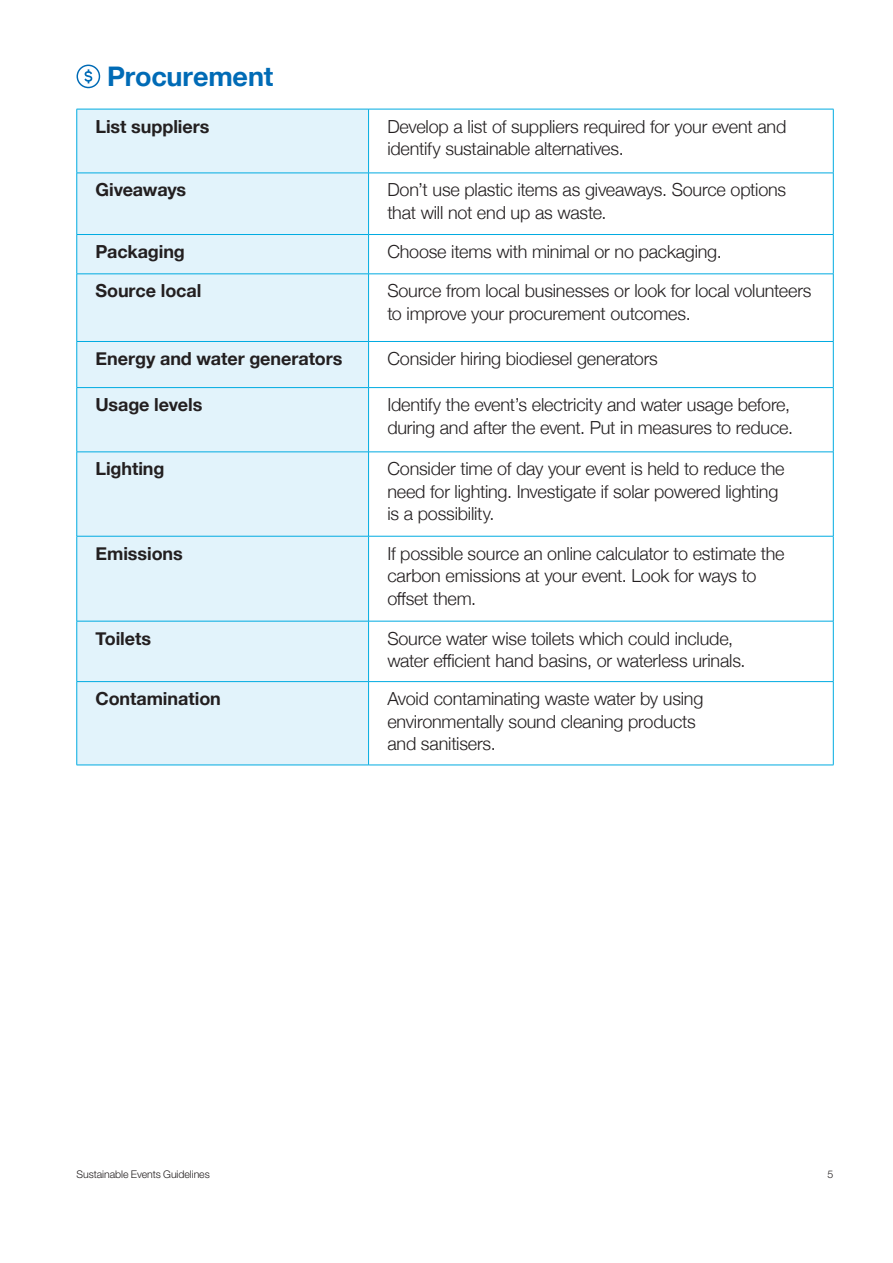
<style>
.page{position:relative;width:893px;height:1263px;background:#fff}
.page>*{position:absolute;margin:0;border:0;box-sizing:border-box;transform-origin:0 0}
.Paragraph_Style_1{font:700 27px "Helvetica Neue";letter-spacing:-.005em;color:#006bb6}
.t1{font:300 18px/22.5px "Helvetica Neue";letter-spacing:-.01em;color:#231f20}
.t2{font:700 18px "Helvetica Neue";letter-spacing:-.005em;color:#231f20}
.t3{font:300 10.65px "Helvetica Neue LT Std";letter-spacing:-.005em;color:#231f20}
</style>
<div class="page">
<div style="left:77px;top:65px;width:23px;height:23px;border:1px solid #006bb6;border-radius:50%"></div>
<svg style="left:84px;top:69px;width:9px;height:14px"></svg>
<div style="left:78px;top:110px;width:290px;height:655px;background:#e2f3fb"></div>
<hr style="left:77px;top:109px;width:292px;height:1px;background:#00abe1">
<hr style="left:77px;top:109px;width:1px;height:64px;background:#00abe1">
<hr style="left:369px;top:109px;width:464px;height:1px;background:#00abe1">
<hr style="left:368px;top:109px;width:1px;height:64px;background:#00abe1">
<hr style="left:833px;top:109px;width:1px;height:64px;background:#00abe1">
<hr style="left:77px;top:173px;width:292px;height:1px;background:#00abe1">
<hr style="left:77px;top:173px;width:1px;height:61px;background:#00abe1">
<hr style="left:369px;top:173px;width:464px;height:1px;background:#00abe1">
<hr style="left:368px;top:173px;width:1px;height:61px;background:#00abe1">
<hr style="left:833px;top:173px;width:1px;height:61px;background:#00abe1">
<hr style="left:77px;top:234px;width:292px;height:1px;background:#00abe1">
<hr style="left:77px;top:235px;width:1px;height:39px;background:#00abe1">
<hr style="left:369px;top:234px;width:464px;height:1px;background:#00abe1">
<hr style="left:368px;top:235px;width:1px;height:39px;background:#00abe1">
<hr style="left:833px;top:235px;width:1px;height:39px;background:#00abe1">
<hr style="left:77px;top:274px;width:292px;height:1px;background:#00abe1">
<hr style="left:77px;top:274px;width:1px;height:67px;background:#00abe1">
<hr style="left:369px;top:274px;width:464px;height:1px;background:#00abe1">
<hr style="left:368px;top:274px;width:1px;height:67px;background:#00abe1">
<hr style="left:833px;top:274px;width:1px;height:67px;background:#00abe1">
<hr style="left:77px;top:341px;width:292px;height:1px;background:#00abe1">
<hr style="left:77px;top:342px;width:1px;height:45px;background:#00abe1">
<hr style="left:369px;top:341px;width:464px;height:1px;background:#00abe1">
<hr style="left:368px;top:342px;width:1px;height:45px;background:#00abe1">
<hr style="left:833px;top:342px;width:1px;height:45px;background:#00abe1">
<hr style="left:77px;top:387px;width:292px;height:1px;background:#00abe1">
<hr style="left:77px;top:388px;width:1px;height:64px;background:#00abe1">
<hr style="left:369px;top:387px;width:464px;height:1px;background:#00abe1">
<hr style="left:368px;top:388px;width:1px;height:64px;background:#00abe1">
<hr style="left:833px;top:388px;width:1px;height:64px;background:#00abe1">
<hr style="left:77px;top:452px;width:292px;height:1px;background:#00abe1">
<hr style="left:77px;top:452px;width:1px;height:84px;background:#00abe1">
<hr style="left:369px;top:452px;width:464px;height:1px;background:#00abe1">
<hr style="left:368px;top:452px;width:1px;height:84px;background:#00abe1">
<hr style="left:833px;top:452px;width:1px;height:84px;background:#00abe1">
<hr style="left:77px;top:536px;width:292px;height:1px;background:#00abe1">
<hr style="left:77px;top:536px;width:1px;height:85px;background:#00abe1">
<hr style="left:369px;top:536px;width:464px;height:1px;background:#00abe1">
<hr style="left:368px;top:536px;width:1px;height:85px;background:#00abe1">
<hr style="left:833px;top:536px;width:1px;height:85px;background:#00abe1">
<hr style="left:77px;top:621px;width:292px;height:1px;background:#00abe1">
<hr style="left:77px;top:621px;width:1px;height:60px;background:#00abe1">
<hr style="left:369px;top:621px;width:464px;height:1px;background:#00abe1">
<hr style="left:368px;top:621px;width:1px;height:60px;background:#00abe1">
<hr style="left:833px;top:621px;width:1px;height:60px;background:#00abe1">
<hr style="left:77px;top:681px;width:292px;height:1px;background:#00abe1">
<hr style="left:77px;top:682px;width:1px;height:83px;background:#00abe1">
<hr style="left:369px;top:681px;width:464px;height:1px;background:#00abe1">
<hr style="left:368px;top:682px;width:1px;height:83px;background:#00abe1">
<hr style="left:833px;top:682px;width:1px;height:83px;background:#00abe1">
<hr style="left:77px;top:765px;width:292px;height:1px;background:#00abe1">
<hr style="left:369px;top:765px;width:464px;height:1px;background:#00abe1">
<p class="Paragraph_Style_1" style="left:107px;top:55px;width:168px">Procurement</p>
<p class="t2" style="left:96px;top:112px;width:116px">List suppliers</p>
<p class="t1" style="left:387px;top:114px;width:401px">Develop a list of suppliers required for your event and identify sustainable alternatives.</p>
<p class="t2" style="left:96px;top:176px;width:92px">Giveaways</p>
<p class="t1" style="left:387px;top:177px;width:400px">Don’t use plastic items as giveaways. Source options that will not end up as waste.</p>
<p class="t2" style="left:96px;top:237px;width:91px">Packaging</p>
<p class="t1" style="left:387px;top:239px;width:336px">Choose items with minimal or no packaging.</p>
<p class="t2" style="left:96px;top:277px;width:107px">Source local</p>
<p class="t1" style="left:387px;top:278px;width:426px">Source from local businesses or look for local volunteers to improve your procurement outcomes.</p>
<p class="t2" style="left:96px;top:344px;width:249px">Energy and water generators</p>
<p class="t1" style="left:387px;top:346px;width:272px">Consider hiring biodiesel generators</p>
<p class="t2" style="left:96px;top:391px;width:108px">Usage levels</p>
<p class="t1" style="left:387px;top:392px;width:407px">Identify the event’s electricity and water usage before, during and after the event. Put in measures to reduce.</p>
<p class="t2" style="left:96px;top:455px;width:70px">Lighting</p>
<p class="t1" style="left:387px;top:456px;width:399px">Consider time of day your event is held to reduce the need for lighting. Investigate if solar powered lighting is a possibility.</p>
<p class="t2" style="left:96px;top:539px;width:89px">Emissions</p>
<p class="t1" style="left:387px;top:541px;width:399px">If possible source an online calculator to estimate the carbon emissions at your event. Look for ways to offset them.</p>
<p class="t2" style="left:96px;top:624px;width:57px">Toilets</p>
<p class="t1" style="left:387px;top:626px;width:347px">Source water wise toilets which could include,</p>
<p class="t1" style="left:387px;top:648px;width:360px">water efficient hand basins, or waterless urinals.</p>
<p class="t2" style="left:96px;top:685px;width:127px">Contamination</p>
<p class="t1" style="left:387px;top:686px;width:318px">Avoid contaminating waste water by using environmentally sound cleaning products and sanitisers.</p>
<p class="t3" style="left:77px;top:1167px;width:135px">Sustainable Events Guidelines</p>
<p class="t3" style="left:828px;top:1167px;width:7px">5</p>
</div>
